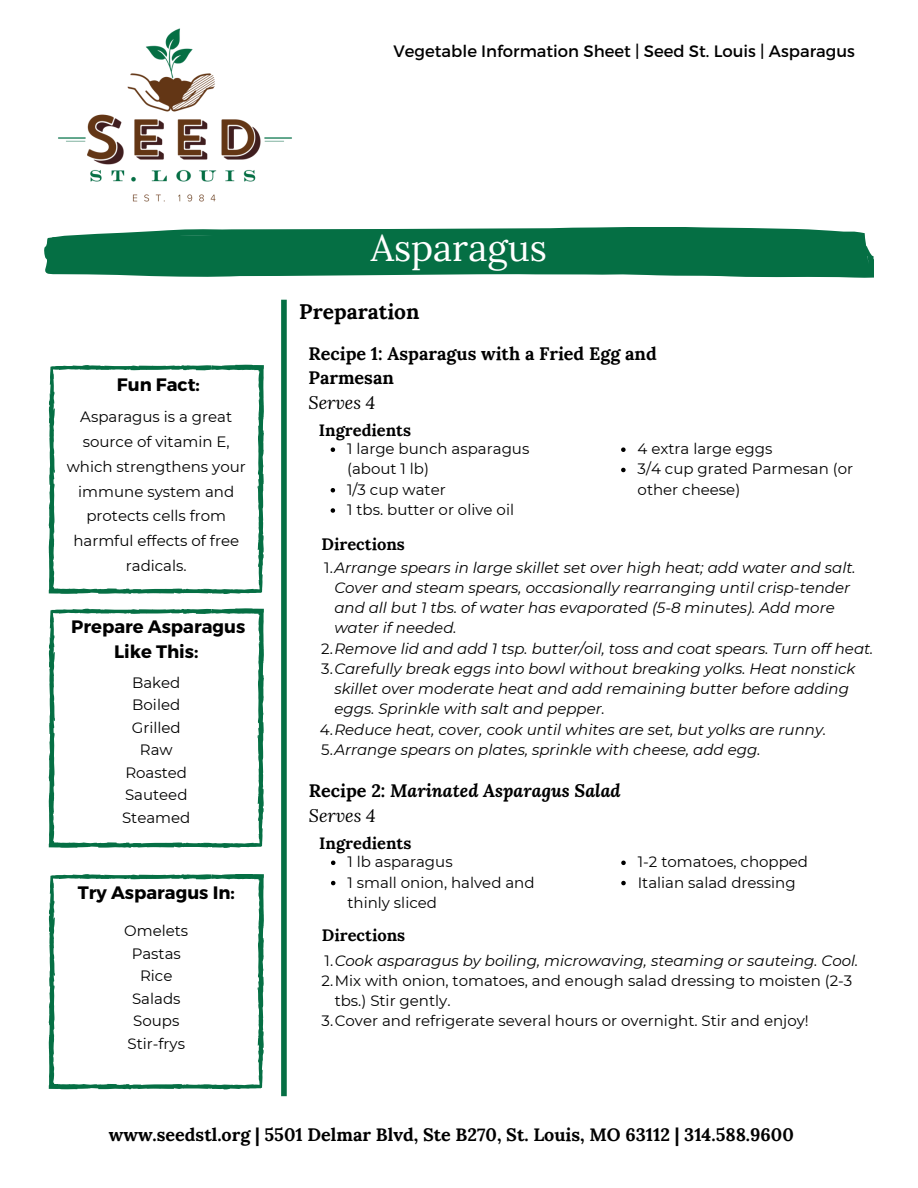
<style>
.page{position:relative;width:918px;height:1188px;background:#fff}
.page>*{position:absolute;margin:0;border:0;box-sizing:border-box;transform-origin:0 0}
.t1{font:37.05px "Lora";color:#fff}
.t2{font:700 21px "Lora";color:#000}
.t3{font:700 18px/24.8px "Lora";color:#000}
.t4{font:700 18px/24.8px "Montserrat";color:#000;text-align:center}
.t5{font:italic 700 18px "Lora";color:#000}
.t6{font:italic 18px "Lora";color:#000}
.t7{font:16.5px "Montserrat";color:#000}
.t8{font:700 16.5px "Lora";color:#000}
.t9{font:italic 15px/20.2px "Montserrat";color:#000}
.t10{font:15px/24.8px "Montserrat";color:#000}
.s1{font-style:normal}
</style>
<div class="page">
<img style="left:58px;top:28px;width:234px;height:174px">
<svg style="left:44px;top:227px;width:830px;height:51px;background:#1f7e57"></svg>
<svg style="left:49px;top:365px;width:215px;height:229px"></svg>
<svg style="left:621px;top:447px;width:5px;height:5px"></svg>
<svg style="left:621px;top:468px;width:5px;height:4px"></svg>
<svg style="left:331px;top:447px;width:4px;height:5px"></svg>
<svg style="left:331px;top:488px;width:4px;height:4px"></svg>
<svg style="left:331px;top:508px;width:4px;height:5px"></svg>
<svg style="left:621px;top:861px;width:5px;height:4px"></svg>
<svg style="left:621px;top:881px;width:5px;height:4px"></svg>
<svg style="left:331px;top:861px;width:4px;height:4px"></svg>
<svg style="left:331px;top:881px;width:4px;height:4px"></svg>
<svg style="left:49px;top:608px;width:215px;height:240px"></svg>
<svg style="left:49px;top:874px;width:215px;height:215px"></svg>
<div style="left:281px;top:300px;width:6px;height:796px;background:#056f44"></div>
<p class="t7" style="left:394px;top:41px;width:463px">Vegetable Information Sheet | Seed St. Louis | Asparagus</p>
<p class="t1" style="left:371px;top:224px;width:178px">Asparagus</p>
<p class="t4" style="left:117px;top:371px;width:85px">Fun Fact:</p>
<p class="t10" style="left:67px;top:405px;width:181px;text-align:center">Asparagus is a great source of vitamin E, which strengthens your immune system and protects cells from harmful effects of free radicals.</p>
<p class="t4" style="left:71px;top:614px;width:176px">Prepare Asparagus<br>Like This:</p>
<p class="t10" style="left:132px;top:670px;width:50px">Baked</p>
<p class="t10" style="left:132px;top:692px;width:49px">Boiled</p>
<p class="t10" style="left:132px;top:715px;width:50px">Grilled</p>
<p class="t10" style="left:140px;top:737px;width:34px">Raw</p>
<p class="t10" style="left:125px;top:760px;width:63px">Roasted</p>
<p class="t10" style="left:125px;top:782px;width:64px">Sauteed</p>
<p class="t10" style="left:122px;top:805px;width:70px">Steamed</p>
<p class="t4" style="left:78px;top:879px;width:159px">Try Asparagus In:</p>
<p class="t10" style="left:124px;top:919px;width:66px">Omelets</p>
<p class="t10" style="left:132px;top:941px;width:51px">Pastas</p>
<p class="t10" style="left:140px;top:964px;width:34px">Rice</p>
<p class="t10" style="left:132px;top:986px;width:50px">Salads</p>
<p class="t10" style="left:133px;top:1009px;width:48px">Soups</p>
<p class="t10" style="left:127px;top:1031px;width:59px">Stir-frys</p>
<p class="t2" style="left:299px;top:298px;width:122px">Preparation</p>
<p class="t3" style="left:309px;top:341px;width:350px">Recipe 1: Asparagus with a Fried Egg and<br>Parmesan</p>
<p class="t6" style="left:309px;top:391px;width:68px">Serves 4</p>
<p class="t10" style="left:638px;top:436px;width:136px">4 extra large eggs</p>
<p class="t10" style="left:638px;top:459px;width:217px;line-height:20.2px">3/4 cup grated Parmesan (or other cheese)</p>
<p class="t8" style="left:322px;top:533px;width:85px">Directions</p>
<p class="t8" style="left:319px;top:419px;width:94px">Ingredients</p>
<p class="t10" style="left:347px;top:439px;width:184px;line-height:20.2px">1 large bunch asparagus (about 1 lb)</p>
<p class="t10" style="left:347px;top:477px;width:100px">1/3 cup water</p>
<p class="t10" style="left:347px;top:497px;width:168px">1 tbs. butter or olive oil</p>
<p class="t9" style="left:334px;top:557px;width:523px;text-indent:-10px"><span class="s1">1.</span>Arrange spears in large skillet set over high heat; add water and salt.<br>Cover and steam spears, occasionally rearranging until crisp-tender and all but 1 tbs. of water has evaporated (5-8 minutes). Add more water if needed.</p>
<p class="t9" style="left:321px;top:638px;width:554px"><span class="s1">2.</span>Remove lid and add 1 tsp. butter/oil, toss and coat spears. Turn off heat.</p>
<p class="t9" style="left:334px;top:658px;width:523px;text-indent:-13px"><span class="s1">3.</span>Carefully break eggs into bowl without breaking yolks. Heat nonstick skillet over moderate heat and add remaining butter before adding eggs. Sprinkle with salt and pepper.</p>
<p class="t9" style="left:320px;top:719px;width:508px"><span class="s1">4.</span>Reduce heat, cover, cook until whites are set, but yolks are runny.</p>
<p class="t9" style="left:321px;top:739px;width:441px"><span class="s1">5.</span>Arrange spears on plates, sprinkle with cheese, add egg.</p>
<p class="t5" style="left:309px;top:779px;width:313px"><span class="s1">Recipe 2:</span> Marinated Asparagus Salad</p>
<p class="t6" style="left:309px;top:804px;width:68px">Serves 4</p>
<p class="t8" style="left:319px;top:832px;width:94px">Ingredients</p>
<p class="t10" style="left:347px;top:850px;width:107px">1 lb asparagus</p>
<p class="t10" style="left:347px;top:872px;width:189px;line-height:20.2px">1 small onion, halved and thinly sliced</p>
<p class="t8" style="left:322px;top:924px;width:85px">Directions</p>
<p class="t10" style="left:638px;top:850px;width:172px">1-2 tomatoes, chopped</p>
<p class="t10" style="left:638px;top:870px;width:159px">Italian salad dressing</p>
<p class="t9" style="left:325px;top:950px;width:535px"><span class="s1">1.</span>Cook asparagus by boiling, microwaving, steaming or sauteing. Cool.</p>
<p class="t10" style="left:335px;top:970px;width:519px;line-height:20.2px;text-indent:-13px">2.Mix with onion, tomatoes, and enough salad dressing to moisten (2-3 tbs.) Stir gently.</p>
<p class="t10" style="left:322px;top:1009px;width:489px">3.Cover and refrigerate several hours or overnight. Stir and enjoy!</p>
<p class="t3" style="left:109px;top:1122px;width:686px">www.seedstl.org | 5501 Delmar Blvd, Ste B270, St. Louis, MO 63112 | 314.588.9600</p>
</div>
